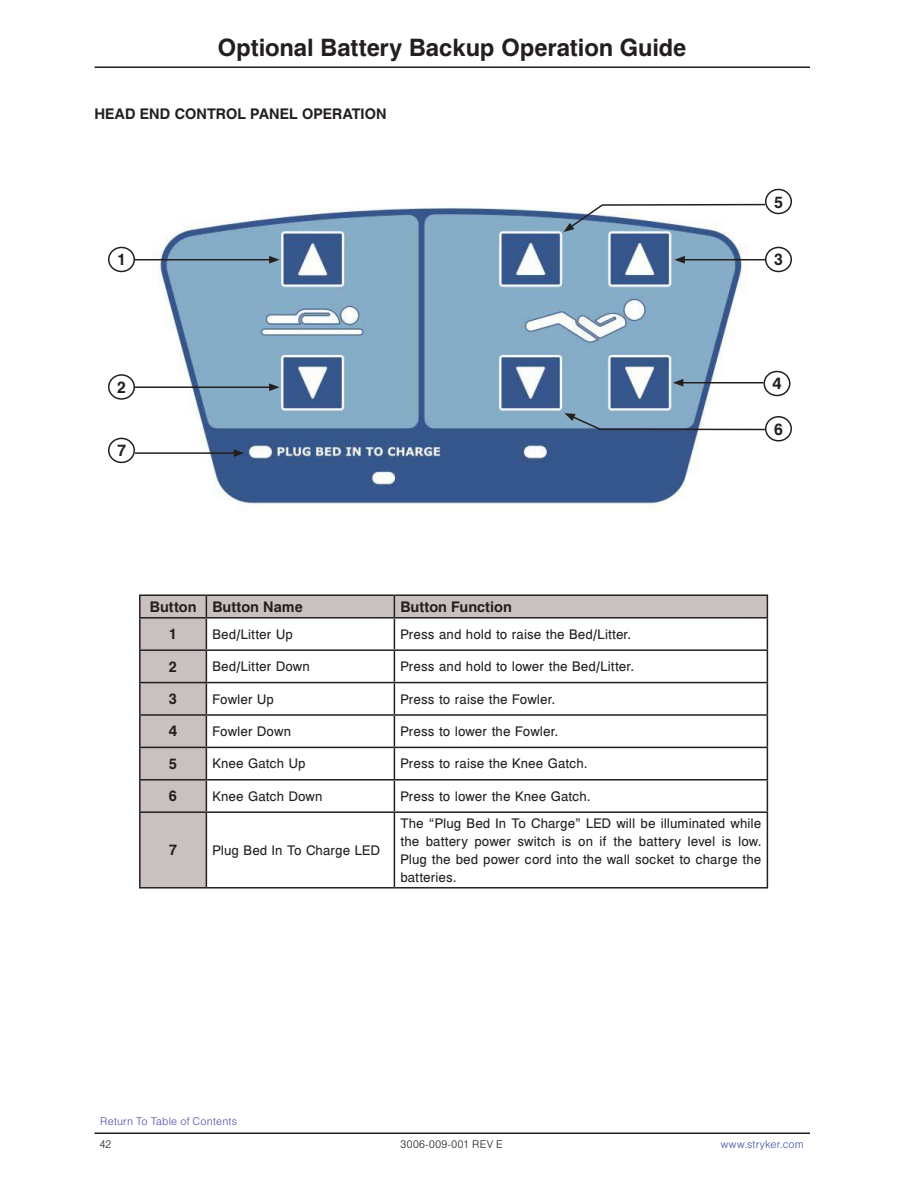
<style>
.page{position:relative;width:918px;height:1188px;background:#fff}
.page>*{position:absolute;margin:0;border:0;box-sizing:border-box;transform-origin:0 0}
.t1{font:700 27px "Helen Pro";letter-spacing:-.005em;color:#241f1f}
.t2{font:700 18px "Helen Pro";color:#241f1f}
.t3{font:700 16.5px "Helen Pro";letter-spacing:.005em;color:#241f1f}
.t4{font:15px/18px "Helen Pro";letter-spacing:.005em;color:#241f1f;text-align:justify}
.t5{font:300 12px "Helen Pro";letter-spacing:.01em;color:#4f52a5}
.t6{font:300 12px "Helen Pro";letter-spacing:.035em;color:#241f1f}
.t7{font:300 12px "Helen Pro";letter-spacing:.02em;color:#4252a5}
</style>
<div class="page">
<hr style="left:94px;top:1132px;width:716px;height:2px;background:#241f1f">
<svg style="left:141px;top:596px;width:626px;height:291px"></svg>
<hr style="left:139px;top:594px;width:67px;height:2px;background:#241f1f">
<hr style="left:139px;top:596px;width:2px;height:21px;background:#241f1f">
<hr style="left:206px;top:594px;width:188px;height:2px;background:#241f1f">
<svg style="left:206px;top:596px;width:1px;height:21px"></svg>
<hr style="left:394px;top:594px;width:374px;height:2px;background:#241f1f">
<svg style="left:394px;top:596px;width:1px;height:21px"></svg>
<svg style="left:767px;top:596px;width:1px;height:21px"></svg>
<hr style="left:139px;top:617px;width:67px;height:2px;background:#241f1f">
<hr style="left:139px;top:619px;width:2px;height:30px;background:#241f1f">
<hr style="left:206px;top:617px;width:188px;height:2px;background:#241f1f">
<hr style="left:206px;top:619px;width:1px;height:30px;background:#241f1f">
<hr style="left:394px;top:617px;width:374px;height:2px;background:#241f1f">
<hr style="left:394px;top:619px;width:1px;height:30px;background:#241f1f">
<hr style="left:767px;top:619px;width:1px;height:30px;background:#241f1f">
<hr style="left:139px;top:649px;width:67px;height:2px;background:#241f1f">
<hr style="left:139px;top:651px;width:2px;height:31px;background:#241f1f">
<hr style="left:206px;top:649px;width:188px;height:2px;background:#241f1f">
<hr style="left:206px;top:651px;width:1px;height:31px;background:#241f1f">
<hr style="left:394px;top:649px;width:374px;height:2px;background:#241f1f">
<hr style="left:394px;top:651px;width:1px;height:31px;background:#241f1f">
<hr style="left:767px;top:651px;width:1px;height:31px;background:#241f1f">
<hr style="left:139px;top:682px;width:67px;height:1px;background:#241f1f">
<hr style="left:139px;top:683px;width:2px;height:31px;background:#241f1f">
<hr style="left:206px;top:682px;width:188px;height:1px;background:#241f1f">
<hr style="left:206px;top:683px;width:1px;height:31px;background:#241f1f">
<hr style="left:394px;top:682px;width:374px;height:1px;background:#241f1f">
<hr style="left:394px;top:683px;width:1px;height:31px;background:#241f1f">
<hr style="left:767px;top:683px;width:1px;height:31px;background:#241f1f">
<hr style="left:139px;top:714px;width:67px;height:2px;background:#241f1f">
<hr style="left:139px;top:716px;width:2px;height:31px;background:#241f1f">
<hr style="left:206px;top:714px;width:188px;height:2px;background:#241f1f">
<hr style="left:206px;top:716px;width:1px;height:31px;background:#241f1f">
<hr style="left:394px;top:714px;width:374px;height:2px;background:#241f1f">
<hr style="left:394px;top:716px;width:1px;height:31px;background:#241f1f">
<hr style="left:767px;top:716px;width:1px;height:31px;background:#241f1f">
<hr style="left:139px;top:747px;width:67px;height:1px;background:#241f1f">
<hr style="left:139px;top:748px;width:2px;height:31px;background:#241f1f">
<hr style="left:206px;top:747px;width:188px;height:1px;background:#241f1f">
<hr style="left:206px;top:748px;width:1px;height:31px;background:#241f1f">
<hr style="left:394px;top:747px;width:374px;height:1px;background:#241f1f">
<hr style="left:394px;top:748px;width:1px;height:31px;background:#241f1f">
<hr style="left:767px;top:748px;width:1px;height:31px;background:#241f1f">
<hr style="left:139px;top:779px;width:67px;height:2px;background:#241f1f">
<hr style="left:139px;top:781px;width:2px;height:30px;background:#241f1f">
<hr style="left:206px;top:779px;width:188px;height:2px;background:#241f1f">
<hr style="left:206px;top:781px;width:1px;height:30px;background:#241f1f">
<hr style="left:394px;top:779px;width:374px;height:2px;background:#241f1f">
<hr style="left:394px;top:781px;width:1px;height:30px;background:#241f1f">
<hr style="left:767px;top:781px;width:1px;height:30px;background:#241f1f">
<hr style="left:139px;top:811px;width:67px;height:2px;background:#241f1f">
<hr style="left:139px;top:813px;width:2px;height:74px;background:#241f1f">
<hr style="left:206px;top:811px;width:188px;height:2px;background:#241f1f">
<hr style="left:206px;top:813px;width:1px;height:74px;background:#241f1f">
<hr style="left:394px;top:811px;width:374px;height:2px;background:#241f1f">
<hr style="left:394px;top:813px;width:1px;height:74px;background:#241f1f">
<hr style="left:767px;top:813px;width:1px;height:74px;background:#241f1f">
<hr style="left:139px;top:887px;width:67px;height:2px;background:#241f1f">
<hr style="left:206px;top:887px;width:188px;height:2px;background:#241f1f">
<hr style="left:394px;top:887px;width:374px;height:2px;background:#241f1f">
<hr style="left:94px;top:66px;width:716px;height:2px;background:#241f1f">
<img style="left:141px;top:207px;width:623px;height:300px">
<hr style="left:135px;top:259px;width:136px;height:1px;background:#241f1f">
<svg style="left:269px;top:256px;width:11px;height:8px"></svg>
<hr style="left:135px;top:386px;width:136px;height:2px;background:#241f1f">
<svg style="left:269px;top:383px;width:11px;height:8px"></svg>
<hr style="left:683px;top:259px;width:82px;height:1px;background:#241f1f">
<svg style="left:674px;top:256px;width:11px;height:8px"></svg>
<hr style="left:681px;top:382px;width:82px;height:1px;background:#241f1f">
<svg style="left:673px;top:379px;width:10px;height:8px"></svg>
<svg style="left:564px;top:413px;width:38px;height:18px"></svg>
<svg style="left:563px;top:203px;width:204px;height:29px"></svg>
<hr style="left:599px;top:428px;width:166px;height:2px;background:#241f1f">
<hr style="left:135px;top:452px;width:101px;height:2px;background:#241f1f">
<svg style="left:234px;top:449px;width:10px;height:8px"></svg>
<div style="left:108px;top:247px;width:27px;height:25px;border:2px solid #241f1f;border-radius:50%"></div>
<div style="left:108px;top:374px;width:27px;height:26px;border:2px solid #241f1f;border-radius:50%"></div>
<div style="left:108px;top:438px;width:27px;height:25px;border:2px solid #241f1f;border-radius:50%"></div>
<div style="left:765px;top:189px;width:27px;height:25px;border:2px solid #241f1f;border-radius:50%"></div>
<div style="left:765px;top:247px;width:27px;height:25px;border:2px solid #241f1f;border-radius:50%"></div>
<div style="left:764px;top:371px;width:26px;height:25px;border:2px solid #241f1f;border-radius:50%"></div>
<div style="left:765px;top:416px;width:27px;height:26px;border:2px solid #241f1f;border-radius:50%"></div>
<h1 class="t1" style="left:218px;top:33px;width:470px">Optional Battery Backup Operation Guide</h1>
<p class="t3" style="left:94px;top:105px;width:294px">HEAD END CONTROL PANEL OPERATION</p>
<p class="t2" style="left:117px;top:250px;width:10px">1</p>
<p class="t2" style="left:117px;top:378px;width:10px">2</p>
<p class="t2" style="left:117px;top:441px;width:10px">7</p>
<p class="t2" style="left:774px;top:192px;width:10px">5</p>
<p class="t2" style="left:774px;top:250px;width:10px">3</p>
<p class="t2" style="left:773px;top:374px;width:10px">4</p>
<p class="t2" style="left:774px;top:419px;width:10px">6</p>
<p class="t3" style="left:150px;top:598px;width:155px">Button Button Name</p>
<p class="t3" style="left:400px;top:598px;width:113px">Button Function</p>
<p class="t3" style="left:169px;top:625px;width:10px">1</p>
<p class="t4" style="left:212px;top:625px;width:82px">Bed/Litter Up</p>
<p class="t4" style="left:400px;top:625px;width:232px">Press and hold to raise the Bed/Litter.</p>
<p class="t3" style="left:169px;top:658px;width:10px">2</p>
<p class="t4" style="left:212px;top:657px;width:99px">Bed/Litter Down</p>
<p class="t4" style="left:400px;top:657px;width:235px">Press and hold to lower the Bed/Litter.</p>
<p class="t3" style="left:169px;top:690px;width:10px">3</p>
<p class="t4" style="left:212px;top:690px;width:63px">Fowler Up</p>
<p class="t4" style="left:400px;top:690px;width:156px">Press to raise the Fowler.</p>
<p class="t3" style="left:169px;top:723px;width:10px">4</p>
<p class="t4" style="left:212px;top:722px;width:80px">Fowler Down</p>
<p class="t4" style="left:400px;top:722px;width:159px">Press to lower the Fowler.</p>
<p class="t3" style="left:169px;top:755px;width:10px">5</p>
<p class="t4" style="left:212px;top:755px;width:95px">Knee Gatch Up</p>
<p class="t4" style="left:400px;top:755px;width:189px">Press to raise the Knee Gatch.</p>
<p class="t3" style="left:169px;top:787px;width:10px">6</p>
<p class="t4" style="left:212px;top:787px;width:112px">Knee Gatch Down</p>
<p class="t4" style="left:400px;top:787px;width:192px">Press to lower the Knee Gatch.</p>
<p class="t3" style="left:169px;top:841px;width:10px">7</p>
<p class="t4" style="left:212px;top:841px;width:169px">Plug Bed In To Charge LED</p>
<p class="t4" style="left:400px;top:814px;width:363px">The “Plug Bed In To Charge” LED will be illuminated while the battery power switch is on if the battery level is low.<br>Plug the bed power cord into the wall socket to charge the batteries.</p>
<p class="t5" style="left:100px;top:1116px;width:138px">Return To Table of Contents</p>
<p class="t6" style="left:99px;top:1138px;width:13px">42</p>
<p class="t6" style="left:401px;top:1138px;width:104px">3006-009-001 REV E</p>
<p class="t7" style="left:721px;top:1138px;width:85px">www.stryker.com</p>
</div>
